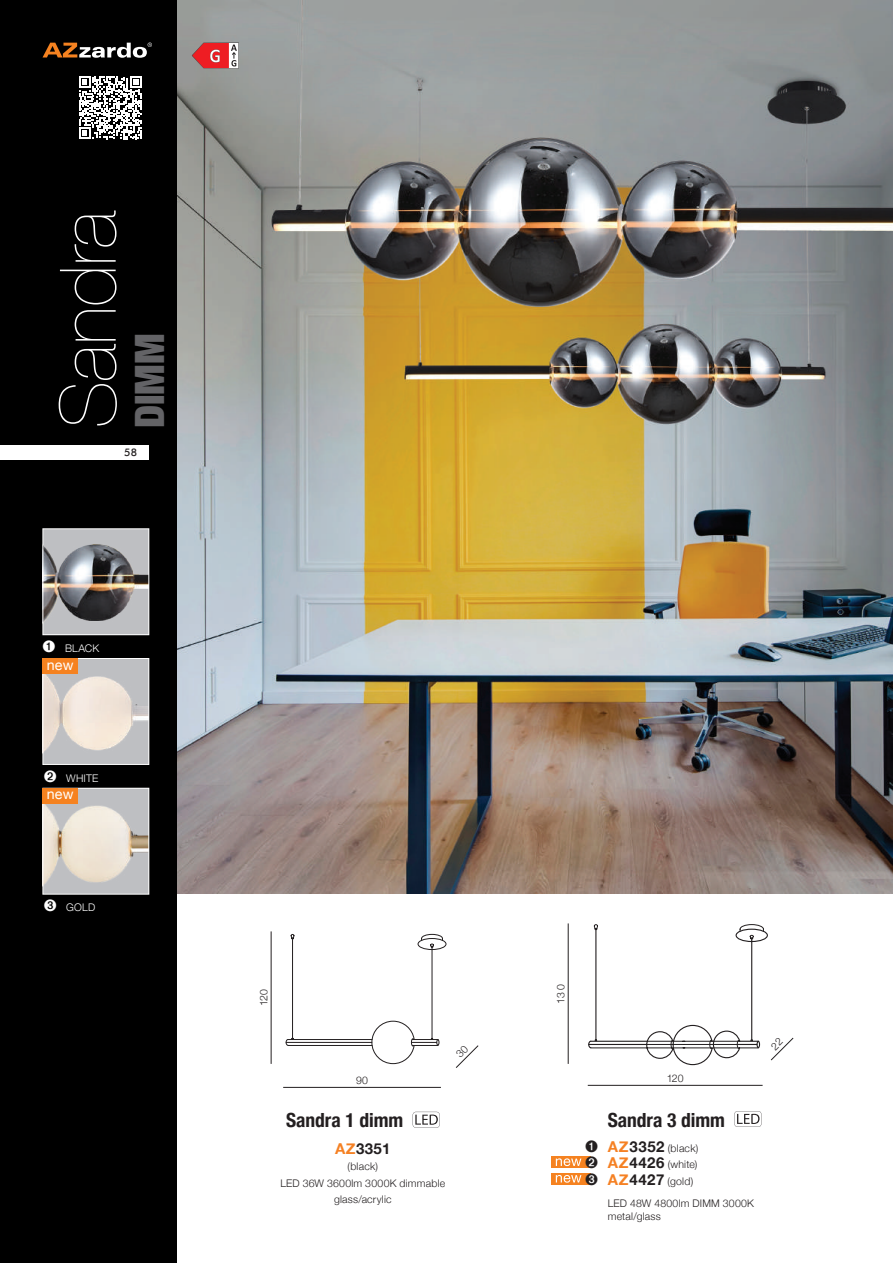
<style>
.page{position:relative;width:893px;height:1263px;background:#fff}
.page>*{position:absolute;margin:0;border:0;box-sizing:border-box;transform-origin:0 0}
.t1{font:200 78px "Helvetica Neue";letter-spacing:-.015em;color:#fff}
.t2{font:900 condensed 40.5px "Helvetica Neue";color:#636366}
.t3{font:700 condensed 19.5px "Helvetica Neue";letter-spacing:-.005em;color:#231f20}
.t4{font:700 15px "Helvetica Neue";letter-spacing:.02em;color:#231f20}
.t5{font:14.25px "Helvetica Neue";letter-spacing:.015em;color:#fff}
.t6{font:300 10.5px/16.5px "Helvetica Neue";letter-spacing:.02em;color:#231f20;text-align:center}
.t7{font:300 10.5px "Helvetica Neue";letter-spacing:.02em;color:#fff}
.t8{font:10.5px "Futura Md EU";color:#231f20}
.s1{color:#f58124}
.s2{font-weight:700;font-size:15px;color:#f58124}
.s3{font-weight:700;font-size:15px}
</style>
<div class="page">
<img style="left:177px;top:0;width:715px;height:893px">
<hr style="left:892px;top:0;width:1px;height:893px;background:#c9c7c8">
<div style="left:0;top:0;width:177px;height:1263px;background:#000"></div>
<div style="left:0;top:445px;width:149px;height:14px;background:#fff"></div>
<svg style="left:43px;top:43px;width:109px;height:15px"></svg>
<hr style="left:283px;top:1087px;width:158px;height:1px;background:#231f20">
<hr style="left:588px;top:1085px;width:175px;height:1px;background:#231f20">
<hr style="left:271px;top:931px;width:1px;height:133px;background:#231f20">
<hr style="left:568px;top:923px;width:1px;height:141px;background:#231f20">
<svg style="left:285px;top:934px;width:162px;height:130px"></svg>
<div style="left:552px;top:1156px;width:39px;height:12px;background:#f58220"></div>
<div style="left:586px;top:1157px;width:10px;height:10px;background:#fff;border-radius:50%"></div>
<svg style="left:556px;top:1158px;width:25px;height:8px"></svg>
<div style="left:552px;top:1173px;width:39px;height:12px;background:#f58220"></div>
<div style="left:586px;top:1174px;width:10px;height:10px;background:#fff;border-radius:50%"></div>
<svg style="left:556px;top:1175px;width:25px;height:8px"></svg>
<svg style="left:413px;top:1112px;width:27px;height:16px"></svg>
<svg style="left:734px;top:1111px;width:27px;height:16px"></svg>
<img style="left:45px;top:660px;width:102px;height:103px">
<div style="left:43px;top:658px;width:106px;height:107px;border:1px solid #fff"></div>
<img style="left:45px;top:790px;width:102px;height:102px">
<div style="left:43px;top:788px;width:106px;height:106px;border:1px solid #fff"></div>
<img style="left:45px;top:531px;width:102px;height:102px">
<div style="left:43px;top:529px;width:106px;height:106px;border:1px solid #fff"></div>
<div style="left:43px;top:788px;width:35px;height:15px;background:#f58220"></div>
<div style="left:43px;top:658px;width:35px;height:15px;background:#f58220"></div>
<svg style="left:79px;top:76px;width:63px;height:63px"></svg>
<svg style="left:192px;top:43px;width:47px;height:25px"></svg>
<svg style="left:455px;top:1045px;width:24px;height:23px"></svg>
<svg style="left:588px;top:924px;width:206px;height:142px"></svg>
<h1 class="t1" style="left:27px;top:428px;width:219px;rotate:-90deg">Sandra</h1>
<h2 class="t2" style="left:116px;top:428px;width:96px;rotate:-90deg">DIMM</h2>
<p class="t8" style="left:124px;top:446px;width:14px">58</p>
<p class="t7" style="left:43px;top:640px;width:58px">➊ BLACK</p>
<h3 class="t5" style="left:47px;top:654px;width:28px">new</h3>
<p class="t7" style="left:44px;top:769px;width:56px">➋ WHITE</p>
<h3 class="t5" style="left:47px;top:784px;width:28px">new</h3>
<p class="t7" style="left:44px;top:899px;width:53px">➌ GOLD</p>
<p class="t6" style="left:255px;top:1006px;width:19px;rotate:-90deg">120</p>
<p class="t6" style="left:552px;top:1004px;width:21px;rotate:-90deg">13 0</p>
<p class="t6" style="left:356px;top:1071px;width:13px">90</p>
<p class="t6" style="left:667px;top:1069px;width:19px">120</p>
<h3 class="t3" style="left:286px;top:1104px;width:119px">Sandra 1 dimm</h3>
<h3 class="t4" style="left:335px;top:1137px;width:57px"><span class="s1">AZ</span> 3351</h3>
<p class="t6" style="left:280px;top:1157px;width:166px">(black)<br>LED 36W 3600lm 3000K dimmable glass/acrylic</p>
<h3 class="t3" style="left:608px;top:1103px;width:119px">Sandra 3 dimm</h3>
<p class="t6" style="left:585px;top:1139px;width:115px;text-align:justify">➊ <span class="s2">AZ</span> <span class="s3">3352</span> (black)<br>➋ <span class="s2">AZ</span> <span class="s3">4426</span> (white)<br>➌ <span class="s2">AZ</span> <span class="s3">4427</span> (gold)</p>
<p class="t6" style="left:608px;top:1195px;width:148px;line-height:13.5px;text-align:left">LED 48W 4800lm DIMM 3000K metal/glass</p>
</div>
